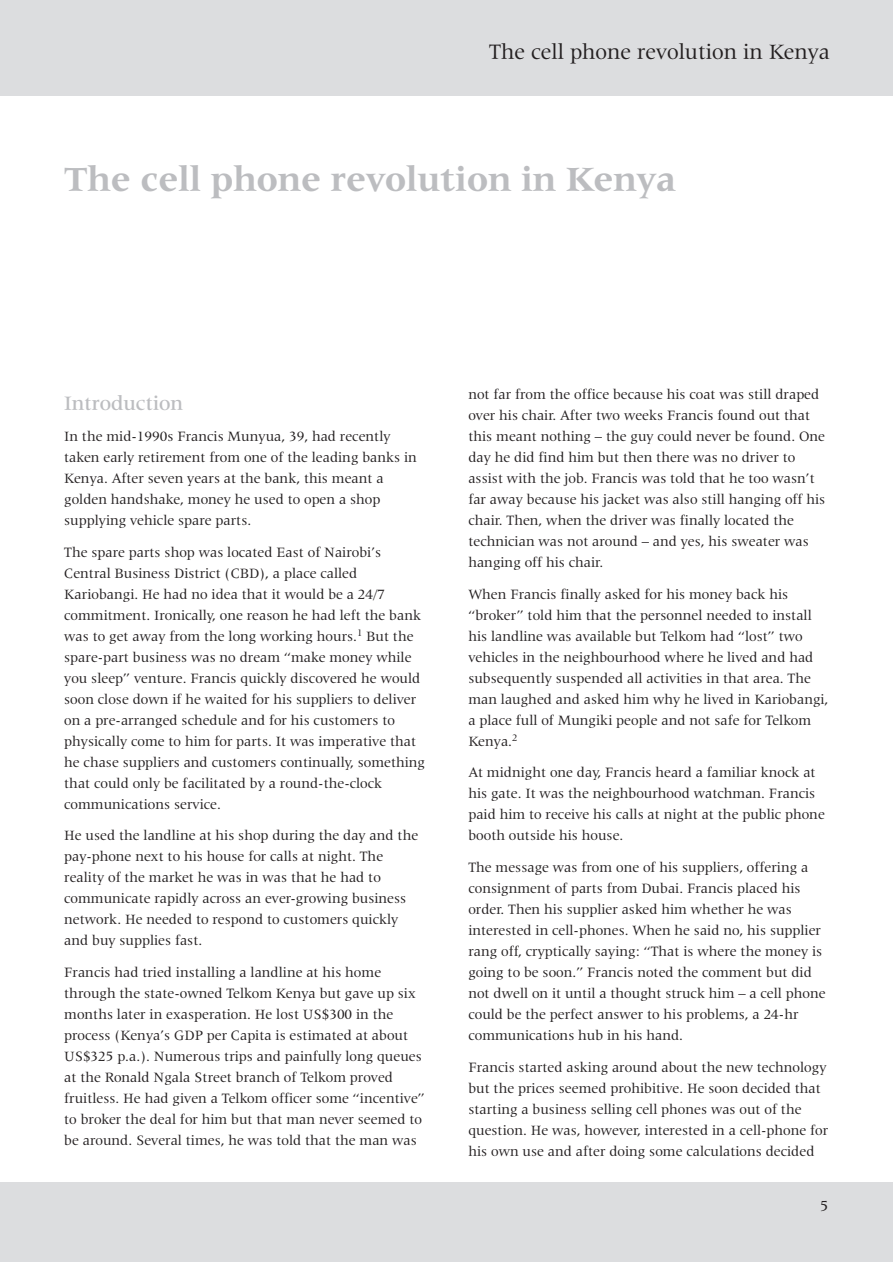
<style>
.page{position:relative;width:893px;height:1262px;background:#fff}
.page>*{position:absolute;margin:0;border:0;box-sizing:border-box;transform-origin:0 0}
.t1{font:700 36px "Latin 725 BT";color:#bcbdc0}
.t2{font:22.5px "Latin 725 BT";color:#231f20}
.t3{font:500 21px "Latin 725 BT";color:#bcbdc0}
.t4{font:15.75px "Latin 725 BT";color:#231f20}
.t5{font:14.7px/21px "Latin 725 BT";color:#231f20}
</style>
<div class="page">
<div style="left:0;top:1182px;width:892px;height:79px;background:#dcdddf"></div>
<div style="left:0;top:0;width:892px;height:96px;background:#dcdddf"></div>
<h2 class="t2" style="left:489px;top:42px;width:342px">The cell phone revolution in Kenya</h2>
<h1 class="t1" style="left:64px;top:164px;width:613px">The cell phone revolution in Kenya</h1>
<h3 class="t3" style="left:64px;top:394px;width:120px">Introduction</h3>
<p class="t5" style="left:64px;top:427px;width:354px">In the mid-1990s Francis Munyua, 39, had recently taken early retirement from one of the leading banks in Kenya. After seven years at the bank, this meant a golden handshake, money he used to open a shop supplying vehicle spare parts.</p>
<p class="t5" style="left:64px;top:542px;width:362px">The spare parts shop was located East of Nairobi’s Central Business District (CBD), a place called Kariobangi. He had no idea that it would be a 24/7 commitment. Ironically, one reason he had left the bank was to get away from the long working hours.<sup>1</sup> But the spare-part business was no dream “make money while you sleep” venture. Francis quickly discovered he would soon close down if he waited for his suppliers to deliver on a pre-arranged schedule and for his customers to physically come to him for parts. It was imperative that he chase suppliers and customers continually, something that could only be facilitated by a round-the-clock communications service.</p>
<p class="t5" style="left:64px;top:826px;width:355px">He used the landline at his shop during the day and the pay-phone next to his house for calls at night. The reality of the market he was in was that he had to communicate rapidly across an ever-growing business network. He needed to respond to customers quickly and buy supplies fast.</p>
<p class="t5" style="left:64px;top:962px;width:362px">Francis had tried installing a landline at his home through the state-owned Telkom Kenya but gave up six months later in exasperation. He lost US$300 in the process (Kenya’s GDP per Capita is estimated at about US$325 p.a.). Numerous trips and painfully long queues at the Ronald Ngala Street branch of Telkom proved fruitless. He had given a Telkom officer some “incentive” to broker the deal for him but that man never seemed to be around. Several times, he was told that the man was</p>
<p class="t5" style="left:468px;top:385px;width:358px">not far from the office because his coat was still draped over his chair. After two weeks Francis found out that this meant nothing – the guy could never be found. One day he did find him but then there was no driver to assist with the job. Francis was told that he too wasn’t far away because his jacket was also still hanging off his chair. Then, when the driver was finally located the technician was not around – and yes, his sweater was hanging off his chair.</p>
<p class="t5" style="left:468px;top:584px;width:361px">When Francis finally asked for his money back his “broker” told him that the personnel needed to install his landline was available but Telkom had “lost” two vehicles in the neighbourhood where he lived and had subsequently suspended all activities in that area. The man laughed and asked him why he lived in Kariobangi, a place full of Mungiki people and not safe for Telkom Kenya.<sup>2</sup></p>
<p class="t5" style="left:468px;top:763px;width:358px">At midnight one day, Francis heard a familiar knock at his gate. It was the neighbourhood watchman. Francis paid him to receive his calls at night at the public phone booth outside his house.</p>
<p class="t5" style="left:468px;top:857px;width:359px">The message was from one of his suppliers, offering a consignment of parts from Dubai. Francis placed his order. Then his supplier asked him whether he was interested in cell-phones. When he said no, his supplier rang off, cryptically saying: “That is where the money is going to be soon.” Francis noted the comment but did not dwell on it until a thought struck him – a cell phone could be the perfect answer to his problems, a 24-hr communications hub in his hand.</p>
<p class="t5" style="left:468px;top:1057px;width:361px">Francis started asking around about the new technology but the prices seemed prohibitive. He soon decided that starting a business selling cell phones was out of the question. He was, however, interested in a cell-phone for his own use and after doing some calculations decided</p>
<p class="t4" style="left:820px;top:1199px;width:10px">5</p>
</div>
